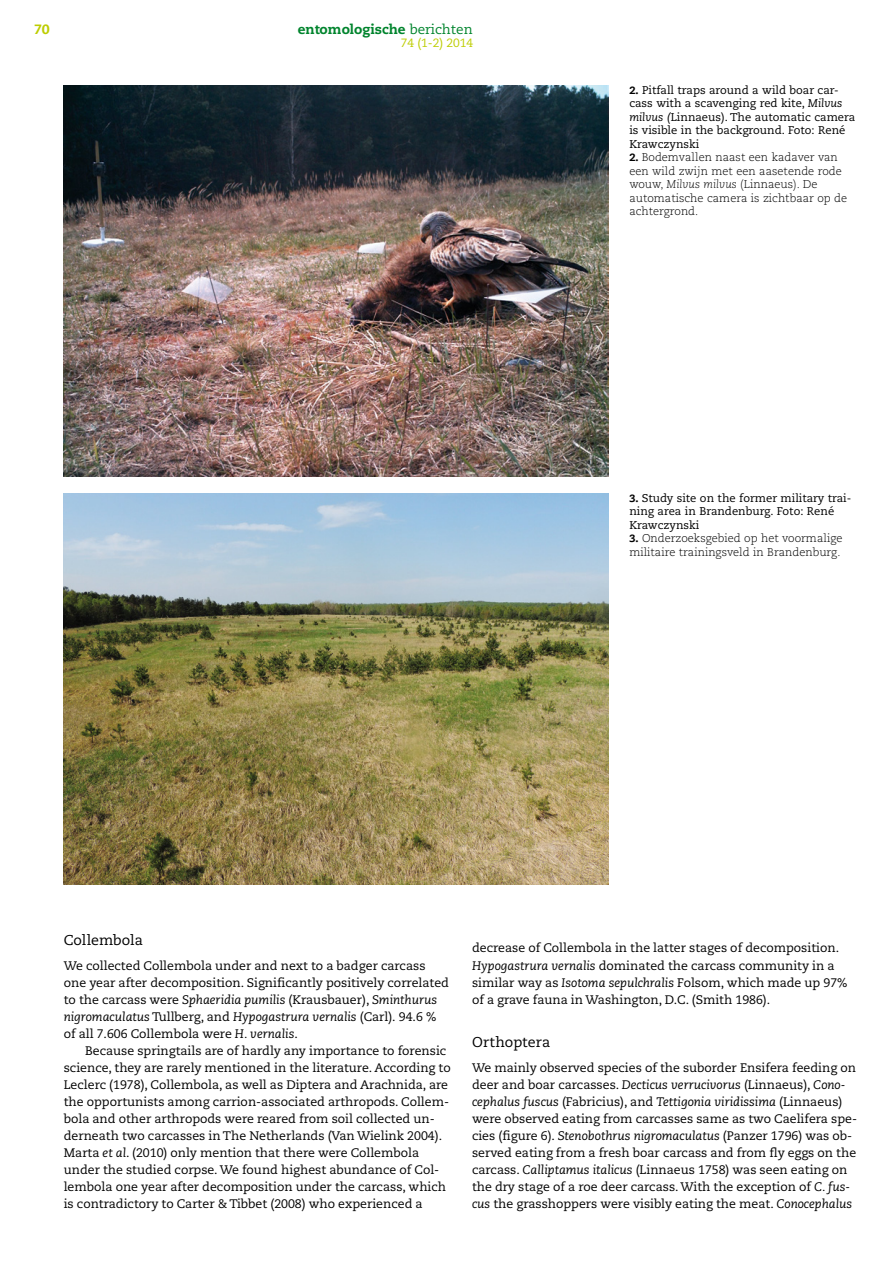
<style>
.page{position:relative;width:893px;height:1263px;background:#fff}
.page>*{position:absolute;margin:0;border:0;box-sizing:border-box;transform-origin:0 0}
.t1{font:14.25px "Caecilia LT Std";letter-spacing:.01em;color:#000}
.t2{font:800 13.5px "Caecilia LT Std";color:#00842d}
.t3{font:800 13.5px "Caecilia LT Std";color:#bdcd00}
.t4{font:12.3px/17px "Caecilia LT Std";color:#000}
.t5{font:12px "Caecilia LT Std";color:#bdcd00}
.t6{font:11.25px/13.5px "Caecilia LT Std";color:#000}
.t7{font:300 11.25px/13.5px "Caecilia LT Std";color:#000}
.s1{font-weight:400}
.s2{font-weight:800;font-size:10.5px}
.s3{font-style:italic}
</style>
<div class="page">
<img style="left:64px;top:85px;width:544px;height:391px">
<img style="left:64px;top:493px;width:544px;height:391px">
<p class="t3" style="left:34px;top:21px;width:17px">70</p>
<p class="t2" style="left:298px;top:21px;width:177px">entomologische <span class="s1">berichten</span></p>
<p class="t5" style="left:401px;top:36px;width:74px">74 (1-2) 2014</p>
<p class="t6" style="left:629px;top:83px;width:227px"><span class="s2">2.</span> Pitfall traps around a wild boar car&shy;cass with a scavenging red kite, <span class="s3">Milvus milvus (</span>Linnaeus). The automatic camera is visible in the background. Foto: René Krawczynski</p>
<p class="t7" style="left:629px;top:151px;width:219px"><span class="s2">2.</span> Bodemvallen naast een kadaver van een wild zwijn met een aasetende rode wouw, <span class="s3">Milvus milvus</span> (Linnaeus). De automatische camera is zichtbaar op de achtergrond.</p>
<p class="t6" style="left:629px;top:491px;width:223px"><span class="s2">3.</span> Study site on the former military trai&shy;ning area in Brandenburg. Foto: René<br>Krawczynski</p>
<p class="t7" style="left:629px;top:532px;width:215px"><span class="s2">3.</span> Onderzoeksgebied op het voormalige militaire trainingsveld in Brandenburg.</p>
<p class="t1" style="left:64px;top:932px;width:81px">Collembola</p>
<p class="t4" style="left:64px;top:957px;width:387px">We collected Collembola under and next to a badger carcass one year after decomposition. Significantly positively correlated to the carcass were <span class="s3">Sphaeridia pumilis</span> (Krausbauer), <span class="s3">Sminthurus nigromaculatus</span> Tullberg, and <span class="s3">Hypogastrura vernalis</span> (Carl). 94.6 % of all 7.606 Collembola were <span class="s3">H. vernalis</span>.</p>
<p class="t4" style="left:64px;top:1042px;width:388px;text-indent:21px">Because springtails are of hardly any importance to forensic science, they are rarely mentioned in the literature. According to Leclerc (1978), Collembola, as well as Diptera and Arachnida, are the opportunists among carrion-associated arthropods. Collem&shy;bola and other arthropods were reared from soil collected un&shy;derneath two carcasses in The Netherlands (Van Wielink 2004).<br>Marta <span class="s3">et al</span>. (2010) only mention that there were Collembola under the studied corpse. We found highest abundance of Col&shy;lembola one year after decomposition under the carcass, which is contradictory to Carter &amp; Tibbet (2008) who experienced a</p>
<p class="t4" style="left:472px;top:940px;width:377px">decrease of Collembola in the latter stages of decomposition.<br><span class="s3">Hypogastrura vernalis</span> dominated the carcass community in a similar way as <span class="s3">Isotoma sepulchralis</span> Folsom, which made up 97% of a grave fauna in Washington, D.C. (Smith 1986).</p>
<p class="t1" style="left:472px;top:1034px;width:80px">Orthoptera</p>
<p class="t4" style="left:472px;top:1059px;width:387px">We mainly observed species of the suborder Ensifera feeding on deer and boar carcasses. <span class="s3">Decticus verrucivorus</span> (Linnaeus), <span class="s3">Cono&shy;cephalus fuscus</span> (Fabricius), and <span class="s3">Tettigonia viridissima</span> (Linnaeus) were observed eating from carcasses same as two Caelifera spe&shy;cies (figure 6). <span class="s3">Stenobothrus nigromaculatus</span> (Panzer 1796) was ob&shy;served eating from a fresh boar carcass and from fly eggs on the carcass. <span class="s3">Calliptamus italicus</span> (Linnaeus 1758) was seen eating on the dry stage of a roe deer carcass. With the exception of <span class="s3">C. fus&shy;cus</span> the grasshoppers were visibly eating the meat. <span class="s3">Conocephalus</span></p>
</div>
